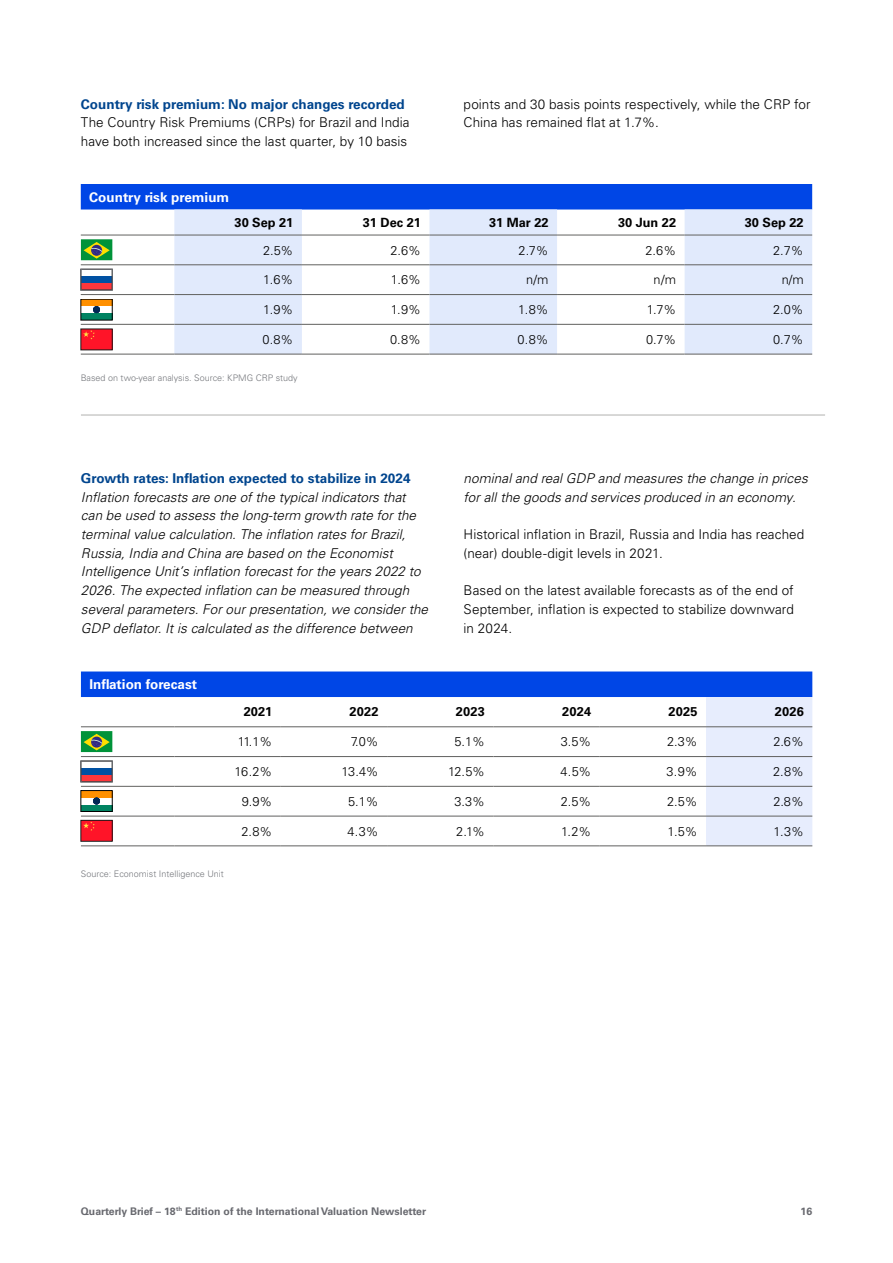
<style>
.page{position:relative;width:893px;height:1263px;background:#fff}
.page>*{position:absolute;margin:0;border:0;box-sizing:border-box;transform-origin:0 0}
.t1{font:italic 300 13.5px/18.8px "Univers LT Std";letter-spacing:.005em;color:#000}
.t2{font:300 13.5px/18.8px "Univers LT Std";letter-spacing:.005em;color:#000}
.t3{font:700 13.5px "Univers LT Std";color:#00458e}
.t4{font:700 13.5px "Univers LT Std";color:#fff}
.t5{font:300 12.75px "Univers LT Std";letter-spacing:-.04em;color:#000}
.t6{font:700 12.75px "Univers LT Std";color:#000}
.t7{font:700 10.5px "Univers LT Std";color:#68696f}
.t8{font:300 9px "Univers LT Std";color:#75777c}
</style>
<div class="page">
<div style="left:81px;top:184px;width:731px;height:25px;background:#0046e6"></div>
<svg style="left:174px;top:209px;width:638px;height:145px;fill:#e1eafc"></svg>
<hr style="left:81px;top:235px;width:93px;height:1px;background:#61615f">
<hr style="left:174px;top:235px;width:128px;height:1px;background:#61615f">
<hr style="left:302px;top:235px;width:127px;height:1px;background:#61615f">
<hr style="left:429px;top:235px;width:128px;height:1px;background:#61615f">
<hr style="left:557px;top:235px;width:128px;height:1px;background:#61615f">
<hr style="left:685px;top:235px;width:127px;height:1px;background:#61615f">
<hr style="left:81px;top:265px;width:93px;height:1px;background:#61615f">
<hr style="left:174px;top:265px;width:128px;height:1px;background:#61615f">
<hr style="left:302px;top:265px;width:127px;height:1px;background:#61615f">
<hr style="left:429px;top:265px;width:128px;height:1px;background:#61615f">
<hr style="left:557px;top:265px;width:128px;height:1px;background:#61615f">
<hr style="left:685px;top:265px;width:127px;height:1px;background:#61615f">
<hr style="left:81px;top:294px;width:93px;height:1px;background:#61615f">
<hr style="left:174px;top:294px;width:128px;height:1px;background:#61615f">
<hr style="left:302px;top:294px;width:127px;height:1px;background:#61615f">
<hr style="left:429px;top:294px;width:128px;height:1px;background:#61615f">
<hr style="left:557px;top:294px;width:128px;height:1px;background:#61615f">
<hr style="left:685px;top:294px;width:127px;height:1px;background:#61615f">
<hr style="left:81px;top:324px;width:93px;height:1px;background:#61615f">
<hr style="left:174px;top:324px;width:128px;height:1px;background:#61615f">
<hr style="left:302px;top:324px;width:127px;height:1px;background:#61615f">
<hr style="left:429px;top:324px;width:128px;height:1px;background:#61615f">
<hr style="left:557px;top:324px;width:128px;height:1px;background:#61615f">
<hr style="left:685px;top:324px;width:127px;height:1px;background:#61615f">
<hr style="left:81px;top:354px;width:93px;height:1px;background:#61615f">
<hr style="left:174px;top:354px;width:128px;height:1px;background:#61615f">
<hr style="left:302px;top:354px;width:127px;height:1px;background:#61615f">
<hr style="left:429px;top:354px;width:128px;height:1px;background:#61615f">
<hr style="left:557px;top:354px;width:128px;height:1px;background:#61615f">
<hr style="left:685px;top:354px;width:127px;height:1px;background:#61615f">
<hr style="left:81px;top:415px;width:744px;height:1px;background:#61615f">
<svg style="left:81px;top:239px;width:31px;height:21px"></svg>
<div style="left:81px;top:283px;width:31px;height:7px;background:#ff363b"></div>
<div style="left:81px;top:276px;width:31px;height:7px;background:#0051a3"></div>
<div style="left:81px;top:269px;width:31px;height:21px;border:1px solid #75777c"></div>
<div style="left:81px;top:299px;width:31px;height:7px;background:#ff9000"></div>
<div style="left:81px;top:313px;width:31px;height:7px;background:#008362"></div>
<div style="left:93px;top:306px;width:7px;height:7px;background:#002755;border-radius:50%"></div>
<div style="left:81px;top:329px;width:31px;height:21px;background:#ff1428"></div>
<svg style="left:83px;top:331px;width:12px;height:8px"></svg>
<hr style="left:81px;top:846px;width:93px;height:1px;background:#61615f">
<hr style="left:174px;top:846px;width:107px;height:1px;background:#61615f">
<hr style="left:281px;top:846px;width:106px;height:1px;background:#61615f">
<hr style="left:387px;top:846px;width:106px;height:1px;background:#61615f">
<hr style="left:493px;top:846px;width:107px;height:1px;background:#61615f">
<hr style="left:600px;top:846px;width:106px;height:1px;background:#61615f">
<hr style="left:706px;top:846px;width:106px;height:1px;background:#61615f">
<svg style="left:81px;top:671px;width:731px;height:175px"></svg>
<div style="left:81px;top:820px;width:31px;height:21px;border:1px solid #1e191a"></div>
<p class="t3" style="left:81px;top:96px;width:325px">Country risk premium: No major changes recorded</p>
<p class="t2" style="left:81px;top:113px;width:330px">The Country Risk Premiums (CRPs) for Brazil and India have both increased since the last quarter, by 10 basis</p>
<p class="t4" style="left:89px;top:189px;width:142px">Country risk premium</p>
<p class="t2" style="left:464px;top:94px;width:348px">points and 30 basis points respectively, while the CRP for<br>China has remained flat at 1.7%.</p>
<p class="t6" style="left:235px;top:215px;width:60px">30 Sep 21</p>
<p class="t6" style="left:363px;top:215px;width:60px">31 Dec 21</p>
<p class="t6" style="left:489px;top:215px;width:61px">31 Mar 22</p>
<p class="t6" style="left:618px;top:215px;width:60px">30 Jun 22</p>
<p class="t6" style="left:745px;top:215px;width:60px">30 Sep 22</p>
<p class="t5" style="left:263px;top:242px;width:32px">2.5%</p>
<p class="t5" style="left:390px;top:242px;width:32px">2.6%</p>
<p class="t5" style="left:519px;top:242px;width:31px">2.7%</p>
<p class="t5" style="left:645px;top:242px;width:32px">2.6%</p>
<p class="t5" style="left:773px;top:242px;width:32px">2.7%</p>
<p class="t5" style="left:263px;top:272px;width:32px">1.6%</p>
<p class="t5" style="left:391px;top:272px;width:32px">1.6%</p>
<p class="t5" style="left:526px;top:272px;width:24px">n/m</p>
<p class="t5" style="left:654px;top:272px;width:24px">n/m</p>
<p class="t5" style="left:782px;top:272px;width:23px">n/m</p>
<p class="t5" style="left:263px;top:302px;width:32px">1.9%</p>
<p class="t5" style="left:391px;top:302px;width:32px">1.9%</p>
<p class="t5" style="left:518px;top:302px;width:32px">1.8%</p>
<p class="t5" style="left:647px;top:302px;width:31px">1.7%</p>
<p class="t5" style="left:773px;top:302px;width:32px">2.0%</p>
<p class="t5" style="left:262px;top:332px;width:32px">0.8%</p>
<p class="t5" style="left:390px;top:332px;width:32px">0.8%</p>
<p class="t5" style="left:518px;top:332px;width:32px">0.8%</p>
<p class="t5" style="left:646px;top:332px;width:32px">0.7%</p>
<p class="t5" style="left:773px;top:332px;width:32px">0.7%</p>
<p class="t8" style="left:81px;top:373px;width:218px">Based on two-year analysis. Source: KPMG CRP study</p>
<p class="t3" style="left:81px;top:470px;width:331px">Growth rates: Inflation expected to stabilize in 2024</p>
<p class="t1" style="left:81px;top:488px;width:349px">Inflation forecasts are one of the typical indicators that can be used to assess the long-term growth rate for the terminal value calculation. The inflation rates for Brazil, Russia, India and China are based on the Economist Intelligence Unit’s inflation forecast for the years 2022 to 2026. The expected inflation can be measured through several parameters. For our presentation, we consider the GDP deflator. It is calculated as the difference between</p>
<p class="t4" style="left:89px;top:676px;width:109px">Inflation forecast</p>
<p class="t1" style="left:464px;top:469px;width:346px">nominal and real GDP and measures the change in prices for all the goods and services produced in an economy.</p>
<p class="t2" style="left:464px;top:525px;width:342px">Historical inflation in Brazil, Russia and India has reached (near) double-digit levels in 2021.</p>
<p class="t2" style="left:464px;top:581px;width:332px;text-align:justify">Based on the latest available forecasts as of the end of September, inflation is expected to stabilize downward in 2024.</p>
<p class="t6" style="left:244px;top:704px;width:30px">2021</p>
<p class="t6" style="left:350px;top:704px;width:31px">2022</p>
<p class="t6" style="left:456px;top:704px;width:31px">2023</p>
<p class="t6" style="left:562px;top:704px;width:30px">2024</p>
<p class="t6" style="left:668px;top:704px;width:31px">2025</p>
<p class="t6" style="left:775px;top:704px;width:30px">2026</p>
<p class="t5" style="left:238px;top:734px;width:36px">11.1%</p>
<p class="t5" style="left:351px;top:734px;width:29px">7.0%</p>
<p class="t5" style="left:454px;top:734px;width:32px">5.1%</p>
<p class="t5" style="left:561px;top:734px;width:32px">3.5%</p>
<p class="t5" style="left:667px;top:734px;width:32px">2.3%</p>
<p class="t5" style="left:773px;top:734px;width:32px">2.6%</p>
<p class="t5" style="left:235px;top:764px;width:39px">16.2%</p>
<p class="t5" style="left:341px;top:764px;width:39px">13.4%</p>
<p class="t5" style="left:448px;top:764px;width:38px">12.5%</p>
<p class="t5" style="left:561px;top:764px;width:32px">4.5%</p>
<p class="t5" style="left:666px;top:764px;width:33px">3.9%</p>
<p class="t5" style="left:773px;top:764px;width:32px">2.8%</p>
<p class="t5" style="left:242px;top:794px;width:32px">9.9%</p>
<p class="t5" style="left:348px;top:794px;width:32px">5.1%</p>
<p class="t5" style="left:454px;top:794px;width:32px">3.3%</p>
<p class="t5" style="left:561px;top:794px;width:32px">2.5%</p>
<p class="t5" style="left:667px;top:794px;width:32px">2.5%</p>
<p class="t5" style="left:773px;top:794px;width:32px">2.8%</p>
<p class="t5" style="left:241px;top:823px;width:32px">2.8%</p>
<p class="t5" style="left:348px;top:823px;width:32px">4.3%</p>
<p class="t5" style="left:456px;top:823px;width:30px">2.1%</p>
<p class="t5" style="left:561px;top:823px;width:32px">1.2%</p>
<p class="t5" style="left:668px;top:823px;width:31px">1.5%</p>
<p class="t5" style="left:774px;top:823px;width:32px">1.3%</p>
<p class="t8" style="left:81px;top:868px;width:145px">Source: Economist Intelligence Unit</p>
<p class="t7" style="left:81px;top:1205px;width:347px">Quarterly Brief – 18<sup>th</sup> Edition of the International Valuation Newsletter</p>
<p class="t7" style="left:800px;top:1205px;width:13px">16</p>
</div>
